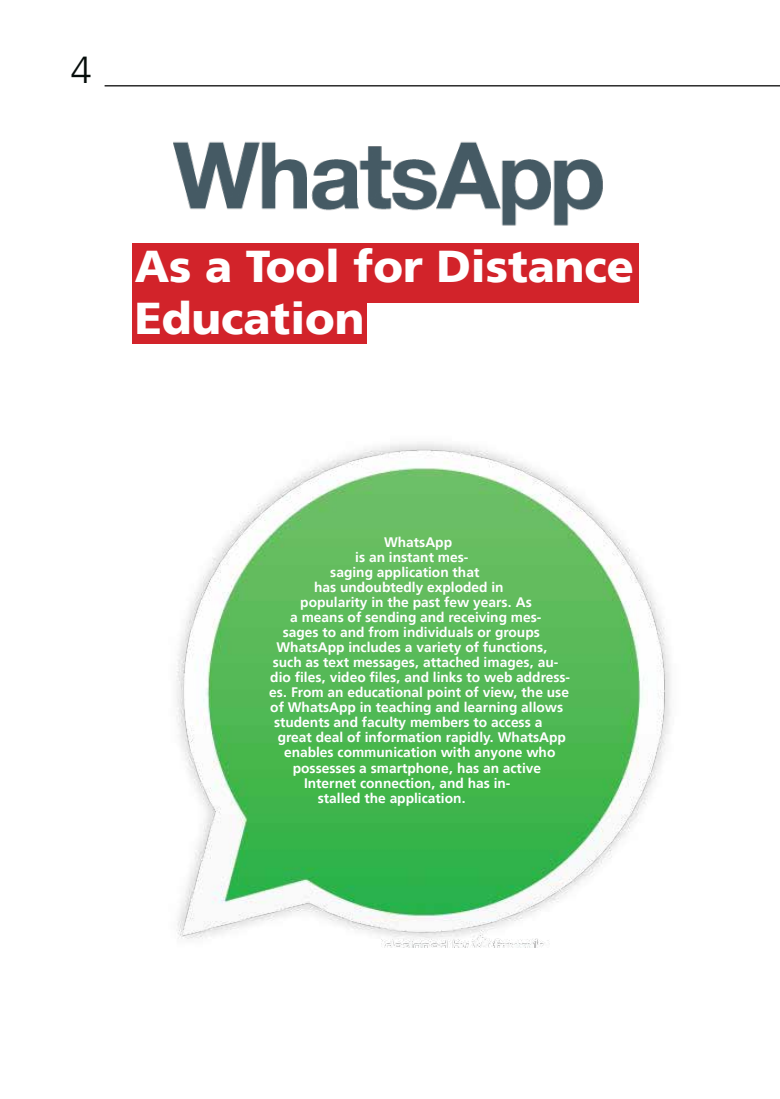
<style>
.page{position:relative;width:780px;height:1099px;background:#fff}
.page>*{position:absolute;margin:0;border:0;box-sizing:border-box;transform-origin:0 0}
.t1{font:900 44.38px/52.5px "Frutiger LT Arabic 75";color:#fff}
.t2{font:300 37.5px "Frutiger LT Arabic 45";color:#060d0b}
.t3{font:700 13.75px "Frutiger LT Arabic 65";color:#fff}
</style>
<div class="page">
<hr style="left:105px;top:85px;width:675px;height:1px;background:#000">
<div style="left:132px;top:242px;width:507px;height:60px;background:#d2232a"></div>
<div style="left:132px;top:301px;width:234px;height:42px;background:#d2232a"></div>
<img style="left:155px;top:141px;width:454px;height:102px">
<img style="left:176px;top:443px;width:495px;height:504px">
<h2 class="t2" style="left:71px;top:40px;width:22px">4</h2>
<h1 class="t1" style="left:135px;top:240px;width:501px">As a Tool for Distance<br>Education</h1>
<p class="t3" style="left:384px;top:531px;width:69px">WhatsApp</p>
<p class="t3" style="left:355px;top:546px;width:115px">is an instant mes-</p>
<p class="t3" style="left:330px;top:561px;width:150px">saging application that</p>
<p class="t3" style="left:314px;top:576px;width:191px">has undoubtedly exploded in</p>
<p class="t3" style="left:300px;top:591px;width:233px">popularity in the past few years. As</p>
<p class="t3" style="left:290px;top:606px;width:253px">a means of sending and receiving mes-</p>
<p class="t3" style="left:283px;top:621px;width:258px">sages to and from individuals or groups</p>
<p class="t3" style="left:276px;top:636px;width:273px">WhatsApp includes a variety of functions,</p>
<p class="t3" style="left:273px;top:651px;width:287px">such as text messages, attached images, au-</p>
<p class="t3" style="left:270px;top:666px;width:301px">dio files, video files, and links to web address-</p>
<p class="t3" style="left:269px;top:681px;width:301px">es. From an educational point of view, the use</p>
<p class="t3" style="left:270px;top:696px;width:294px">of WhatsApp in teaching and learning allows</p>
<p class="t3" style="left:274px;top:711px;width:270px">students and faculty members to access a</p>
<p class="t3" style="left:278px;top:726px;width:289px">great deal of information rapidly. WhatsApp</p>
<p class="t3" style="left:284px;top:741px;width:273px">enables communication with anyone who</p>
<p class="t3" style="left:293px;top:756px;width:250px">possesses a smartphone, has an active</p>
<p class="t3" style="left:304px;top:771px;width:208px">Internet connection, and has in-</p>
<p class="t3" style="left:318px;top:786px;width:150px">stalled the application.</p>
</div>
